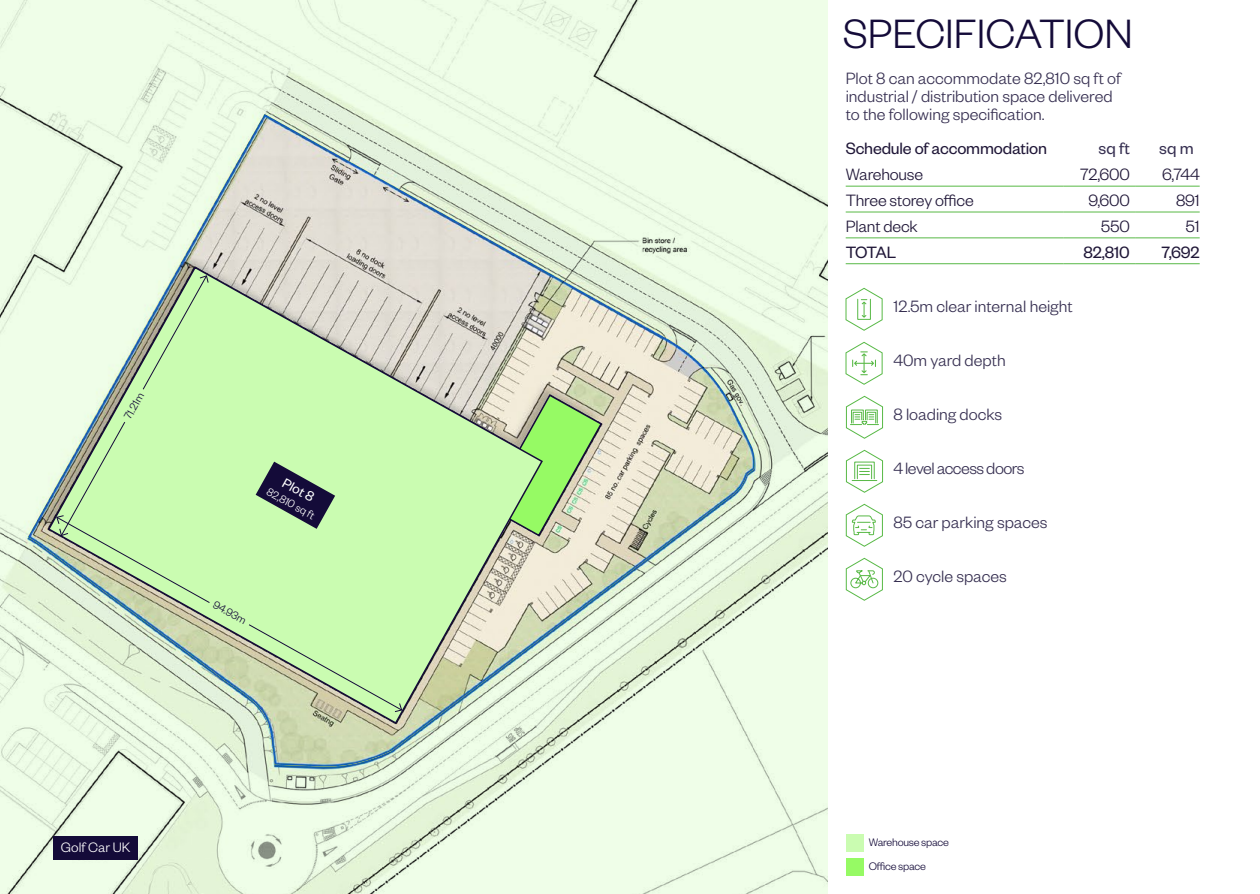
<style>
.page{position:relative;width:1260px;height:894px;background:#fff}
.page>*{position:absolute;margin:0;border:0;box-sizing:border-box;transform-origin:0 0}
.t1{font:300 45px "Founders Grotesk";color:#140b39}
.t2{font:300 18px/18px "Founders Grotesk";color:#362f51}
.t3{font:300 18px "Founders Grotesk";letter-spacing:-.01em;color:#201738}
.t4{font:18px "Founders Grotesk";letter-spacing:-.01em;color:#201738}
.t5{font:300 18px "Founders Grotesk";letter-spacing:-.03em;color:#362f51}
.t6{font:18px "Founders Grotesk";color:#362f51}
.t7{font:300 15px "Founders Grotesk";color:#fff}
.t8{font:15px "Founders Grotesk";color:#fff}
.t9{font:300 12px "Founders Grotesk";letter-spacing:-.02em;color:#140b39}
.t10{font:300 12px "Founders Grotesk";color:#fff}
</style>
<div class="page">
<svg style="left:845px;top:287px;width:38px;height:44px"></svg>
<svg style="left:846px;top:503px;width:37px;height:44px"></svg>
<svg style="left:846px;top:557px;width:37px;height:44px"></svg>
<svg style="left:845px;top:341px;width:38px;height:44px"></svg>
<svg style="left:846px;top:395px;width:38px;height:44px"></svg>
<svg style="left:846px;top:449px;width:38px;height:44px"></svg>
<hr style="left:846px;top:186px;width:217px;height:1px;background:#58b946">
<hr style="left:1063px;top:186px;width:73px;height:1px;background:#58b946">
<hr style="left:1136px;top:186px;width:64px;height:1px;background:#58b946">
<hr style="left:846px;top:212px;width:217px;height:1px;background:#58b946">
<hr style="left:1063px;top:212px;width:73px;height:1px;background:#58b946">
<hr style="left:1136px;top:212px;width:64px;height:1px;background:#58b946">
<hr style="left:846px;top:237px;width:217px;height:1px;background:#58b946">
<hr style="left:1063px;top:237px;width:73px;height:1px;background:#58b946">
<hr style="left:1136px;top:237px;width:64px;height:1px;background:#58b946">
<hr style="left:846px;top:263px;width:217px;height:1px;background:#58b946">
<hr style="left:1063px;top:263px;width:73px;height:1px;background:#58b946">
<hr style="left:1136px;top:263px;width:64px;height:1px;background:#58b946">
<img style="left:0;top:0;width:827px;height:894px">
<img style="left:28px;top:114px;width:728px;height:654px">
<div style="left:846px;top:834px;width:18px;height:18px;background:#cafcb1"></div>
<div style="left:846px;top:858px;width:18px;height:18px;background:#96fa64"></div>
<svg style="left:544px;top:393px;width:59px;height:144px;background:#b4dd92"></svg>
<svg style="left:47px;top:265px;width:497px;height:460px;background:#cde6b9"></svg>
<svg style="left:56px;top:516px;width:346px;height:195px;background:#c9eab6"></svg>
<svg style="left:394px;top:703px;width:8px;height:9px"></svg>
<svg style="left:56px;top:275px;width:153px;height:261px;background:#ccedbd"></svg>
<svg style="left:208px;top:597px;width:44px;height:31px"></svg>
<svg style="left:256px;top:462px;width:79px;height:67px;background:#6e8374"></svg>
<div style="left:53px;top:836px;width:85px;height:24px;background:#140b39"></div>
<p class="t9" style="left:121px;top:415px;width:31px;rotate:-61deg">71.21m</p>
<p class="t8" style="left:288px;top:474px;width:36px;rotate:29deg">Plot 8</p>
<p class="t10" style="left:271px;top:484px;width:55px;rotate:29deg">82,810 sq ft</p>
<p class="t9" style="left:217px;top:597px;width:38px;rotate:29deg">94.93m</p>
<p class="t7" style="left:61px;top:838px;width:71px">Golf Car UK</p>
<h1 class="t1" style="left:843px;top:6px;width:291px">SPECIFICATION</h1>
<p class="t2" style="left:846px;top:68px;width:277px">Plot 8 can accommodate 82,810 sq ft of industrial / distribution space delivered to the following specification.</p>
<p class="t4" style="left:846px;top:138px;width:203px">Schedule of accommodation</p>
<p class="t6" style="left:1099px;top:138px;width:33px">sq ft</p>
<p class="t6" style="left:1159px;top:138px;width:36px">sq m</p>
<p class="t3" style="left:846px;top:164px;width:79px">Warehouse</p>
<p class="t3" style="left:1080px;top:164px;width:51px">72,600</p>
<p class="t3" style="left:1162px;top:164px;width:39px">6,744</p>
<p class="t3" style="left:846px;top:189px;width:130px">Three storey office</p>
<p class="t3" style="left:1088px;top:189px;width:43px">9,600</p>
<p class="t3" style="left:1176px;top:189px;width:25px">891</p>
<p class="t3" style="left:846px;top:215px;width:74px">Plant deck</p>
<p class="t3" style="left:1101px;top:215px;width:30px">550</p>
<p class="t3" style="left:1186px;top:215px;width:16px">51</p>
<p class="t4" style="left:846px;top:241px;width:52px">TOTAL</p>
<p class="t4" style="left:1083px;top:241px;width:48px">82,810</p>
<p class="t4" style="left:1162px;top:241px;width:40px">7,692</p>
<p class="t2" style="left:893px;top:296px;width:181px">12.5m clear internal height</p>
<p class="t2" style="left:893px;top:350px;width:114px">40m yard depth</p>
<p class="t2" style="left:893px;top:404px;width:110px">8 loading docks</p>
<p class="t5" style="left:893px;top:457px;width:133px">4 level access doors</p>
<p class="t2" style="left:893px;top:512px;width:156px">85 car parking spaces</p>
<p class="t2" style="left:893px;top:566px;width:115px">20 cycle spaces</p>
<p class="t9" style="left:869px;top:835px;width:81px">Warehouse space</p>
<p class="t9" style="left:869px;top:859px;width:58px">Office space</p>
</div>
